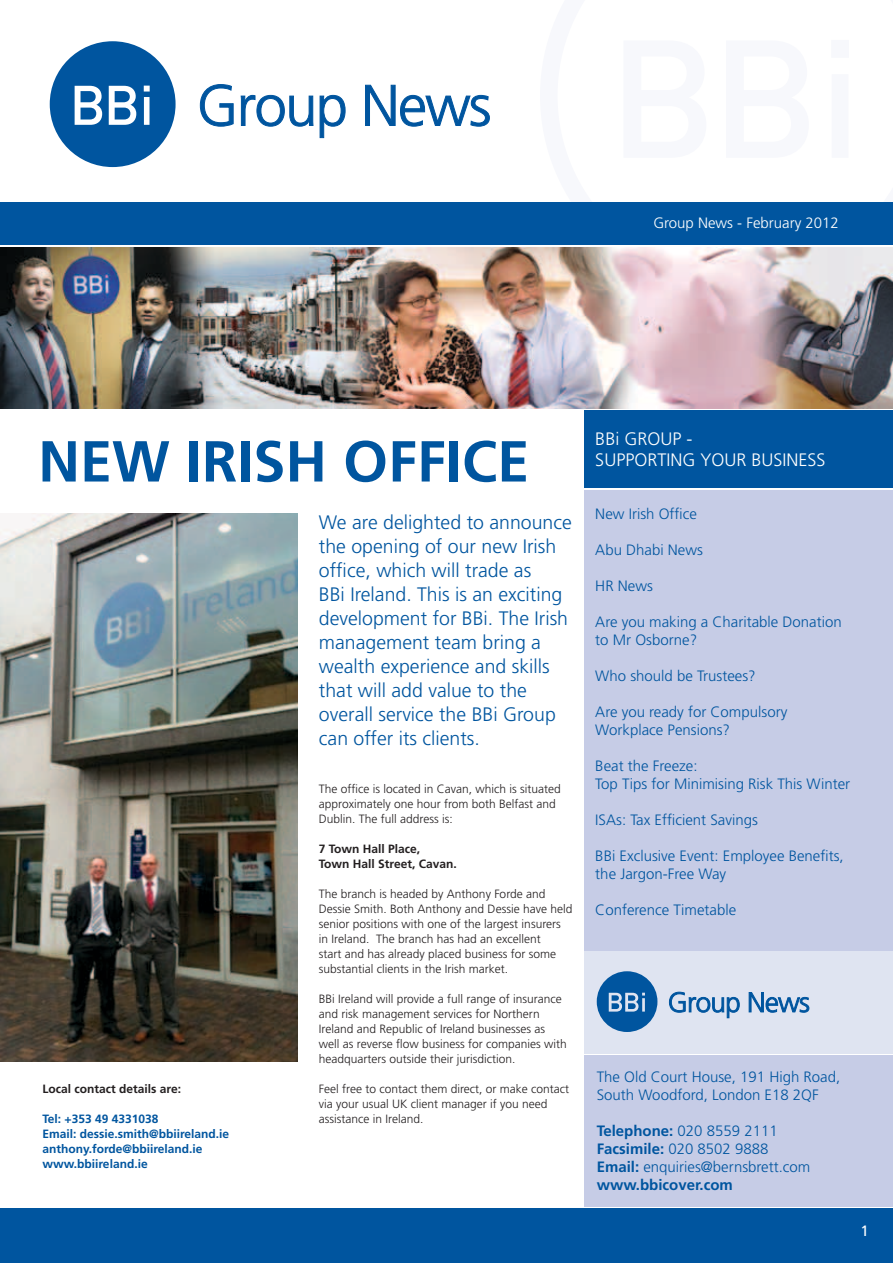
<style>
.page{position:relative;width:893px;height:1263px;background:#fff}
.page>*{position:absolute;margin:0;border:0;box-sizing:border-box;transform-origin:0 0}
.t1{font:700 57.75px "Frutiger";color:#00559f}
.t2{font:300 19.5px/24px "Frutiger";color:#00559f}
.t3{font:300 18px/21.6px "Frutiger";color:#fff}
.t4{font:300 15px/18px "Frutiger";color:#00559f}
.t5{font:300 15px "Frutiger";color:#fff}
.t6{font:15px "Frutiger";color:#fff}
.t7{font:300 12px/15px "Frutiger";color:#231f20}
.t8{font:700 12px/15px "Frutiger";color:#00559f}
.t9{font:700 12px/15px "Frutiger";color:#231f20}
.s1{font-weight:700}
</style>
<div class="page">
<img style="left:0;top:514px;width:298px;height:547px">
<div style="left:585px;top:490px;width:308px;height:474px;background:#c6cce6"></div>
<div style="left:585px;top:951px;width:308px;height:102px;background:#dfe4f1"></div>
<div style="left:585px;top:1055px;width:308px;height:152px;background:#c6cce6"></div>
<svg style="left:50px;top:41px;width:126px;height:126px"></svg>
<svg style="left:200px;top:84px;width:34px;height:43px"></svg>
<svg style="left:240px;top:95px;width:106px;height:43px"></svg>
<svg style="left:365px;top:84px;width:125px;height:43px"></svg>
<svg style="left:561px;top:244px;width:332px;height:1px"></svg>
<div style="left:0;top:202px;width:893px;height:42px;background:#00559f"></div>
<div style="left:0;top:1209px;width:893px;height:54px;background:#00559f"></div>
<img style="left:0;top:247px;width:893px;height:161px">
<div style="left:585px;top:410px;width:308px;height:78px;background:#00559f"></div>
<svg style="left:597px;top:971px;width:60px;height:61px"></svg>
<svg style="left:669px;top:992px;width:71px;height:26px"></svg>
<svg style="left:749px;top:992px;width:60px;height:21px"></svg>
<p class="t5" style="left:653px;top:214px;width:187px">Group News - February 2012</p>
<h1 class="t1" style="left:38px;top:427px;width:492px">new irish office</h1>
<p class="t2" style="left:319px;top:510px;width:254px">We are delighted to announce the opening of our new Irish office, which will trade as<br>BBi Ireland. This is an exciting development for BBi. The Irish management team bring a wealth experience and skills that will add value to the overall service the BBi Group can offer its clients.</p>
<p class="t7" style="left:319px;top:781px;width:244px">The office is located in Cavan, which is situated approximately one hour from both Belfast and<br>Dublin. The full address is:</p>
<p class="t9" style="left:319px;top:841px;width:139px">7 Town Hall Place,<br>Town H all Street, Cavan.</p>
<p class="t7" style="left:319px;top:886px;width:255px">The branch is headed by Anthony Forde and Dessie Smith. Both Anthony and Dessie have held senior positions with one of the largest insurers in Ireland. The branch has had an excellent<br>start and has already placed business for some substantial clients in the Irish market.</p>
<p class="t7" style="left:319px;top:991px;width:249px">BBi Ireland will provide a full range of insurance and risk management services for Northern Ireland and Republic of Ireland businesses as well as reverse flow business for companies with headquarters outside their jurisdiction.</p>
<p class="t7" style="left:319px;top:1081px;width:252px">Feel free to contact them direct, or make contact via your usual UK client manager if you need assistance in Ireland.</p>
<p class="t9" style="left:43px;top:1081px;width:140px">Local contact details are:</p>
<p class="t8" style="left:43px;top:1111px;width:188px">Tel: +353 49 4331038<br>Email: dessie.smith@bbiireland.ie anthony.forde@bbiireland.ie www.bbiireland.ie</p>
<h3 class="t3" style="left:595px;top:428px;width:232px">BBi GROUP -<br>SUPPORTING YOUR BUSINESS</h3>
<p class="t4" style="left:595px;top:505px;width:103px">New Irish Office</p>
<p class="t4" style="left:595px;top:541px;width:109px">Abu Dhabi News</p>
<p class="t4" style="left:595px;top:577px;width:59px">HR News</p>
<p class="t4" style="left:595px;top:613px;width:248px">Are you making a Charitable Donation to Mr Osborne?</p>
<p class="t4" style="left:595px;top:667px;width:162px">Who should be Trustees?</p>
<p class="t4" style="left:595px;top:703px;width:193px">Are you ready for Compulsory<br>Workplace Pensions?</p>
<p class="t4" style="left:595px;top:757px;width:256px">Beat the Freeze:<br>Top Tips for Minimising Risk This Winter</p>
<p class="t4" style="left:595px;top:811px;width:164px">ISAs: Tax Efficient Savings</p>
<p class="t4" style="left:595px;top:847px;width:250px">BBi Exclusive Event: Employee Benefits, the Jargon-Free Way</p>
<p class="t4" style="left:595px;top:901px;width:142px">Conference Timetable</p>
<p class="t4" style="left:597px;top:1068px;width:245px">The Old Court House, 191 High Road,<br>South Woodford, London E18 2QF</p>
<p class="t4" style="left:597px;top:1122px;width:215px"><span class="s1">Telephone:</span> 020 8559 2111<br><span class="s1">Facsimile:</span> 020 8502 9888<br><span class="s1">Email:</span> enquiries@bernsbrett.com <span class="s1">www.bbicover.com</span></p>
<p class="t6" style="left:860px;top:1222px;width:10px">1</p>
</div>
